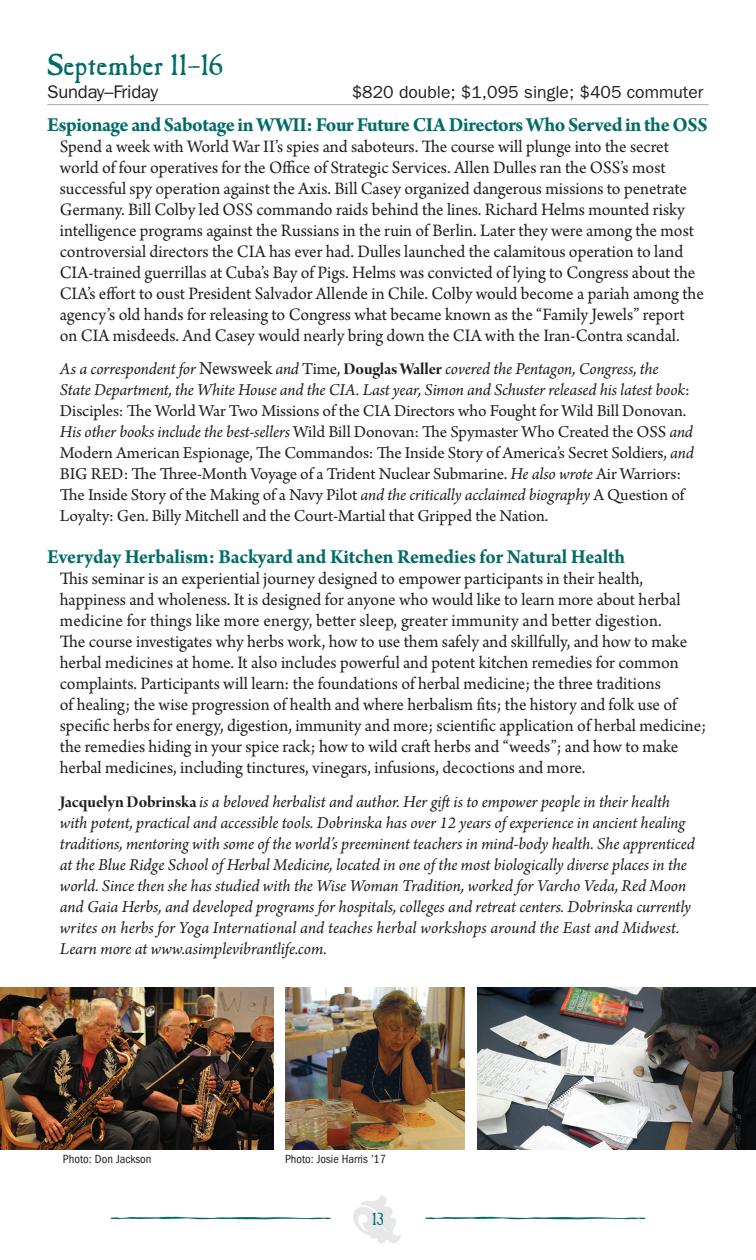
<style>
.page{position:relative;width:756px;height:1260px;background:#fff}
.page>*{position:absolute;margin:0;border:0;box-sizing:border-box;transform-origin:0 0}
.t1{font:29.75px "Caslon Antique";color:#006c67}
.t2{font:700 21px "Arno Pro";letter-spacing:-.02em;color:#006c67}
.t3{font:700 21px "Arno Pro";letter-spacing:-.02em;color:#006c67;scale:.95 1}
.t4{font:18.38px/21px "Arno Pro";color:#231f20}
.t5{font:18.38px "Franklin Gothic";letter-spacing:-.01em;color:#231f20}
.t6{font:italic 17.5px/21px "Arno Pro";letter-spacing:-.005em;color:#231f20}
.t7{font:17.5px/21px "Arno Pro";letter-spacing:-.005em;color:#231f20}
.t8{font:17.5px "Franklin Gothic";color:#231f20}
.t9{font:17.5px "Caslon Antique";color:#006c67;scale:.9 1}
.t10{font:condensed 12.25px "Franklin Gothic";color:#231f20}
.s1{font-style:italic}
.s2{font-size:19.25px}
.s3{font-family:"Arno Pro Bold Display"}
.s4{font-family:"Arno Pro Bold Display";font-style:normal}
</style>
<div class="page">
<svg style="left:353px;top:1195px;width:48px;height:49px"></svg>
<svg style="left:110px;top:1216px;width:221px;height:3px"></svg>
<svg style="left:425px;top:1216px;width:220px;height:3px"></svg>
<hr style="left:47px;top:104px;width:662px;height:1px;background:#a8a9ad">
<img style="left:478px;top:987px;width:278px;height:162px">
<img style="left:285px;top:987px;width:179px;height:162px">
<img style="left:0;top:987px;width:273px;height:162px">
<h1 class="t1" style="left:47px;top:47px;width:178px">September 11–16</h1>
<p class="t5" style="left:47px;top:81px;width:112px">Sunday–Friday</p>
<p class="t8" style="left:352px;top:82px;width:353px">$820 double; $1,095 single; $405 commuter</p>
<p class="t2" style="left:47px;top:112px;width:662px">Espionage and Sabotage in WWII: Four Future CIA Directors Who Served in the OSS</p>
<p class="t4" style="left:60px;top:137px;width:646px">Spend a week with World War II’s spies and saboteurs. The course will plunge into the secret world of four operatives for the Office of Strategic Services. Allen Dulles ran the OSS’s most successful spy operation against the Axis. Bill Casey organized dangerous missions to penetrate Germany. Bill Colby led OSS commando raids behind the lines. Richard Helms mounted risky intelligence programs against the Russians in the ruin of Berlin. Later they were among the most controversial directors the CIA has ever had. Dulles launched the calamitous operation to land CIA-trained guerrillas at Cuba’s Bay of Pigs. Helms was convicted of lying to Congress about the CIA’s effort to oust President Salvador Allende in Chile. Colby would become a pariah among the agency’s old hands for releasing to Congress what became known as the “Family Jewels” report on CIA misdeeds. And Casey would nearly bring down the CIA with the Iran-Contra scandal.</p>
<p class="t7" style="left:60px;top:359px;width:636px"><span class="s1">As a correspondent for</span> <span class="s2">Newsweek</span> <span class="s1">and</span> Time, <span class="s3">Douglas Waller</span> <span class="s1">covered the Pentagon, Congress, the<br>State Department, the White House and the CIA. Last year, Simon and Schuster released his latest book</span>:<br>Disciples: The World War Two Missions of the CIA Directors who Fought for Wild Bill Donovan.<br><span class="s1">His other books include the best-sellers</span> Wild Bill Donovan: The Spymaster Who Created the OSS <span class="s1">and </span>Modern American Espionage, The Commandos: The Inside Story of America’s Secret Soldiers, <span class="s1">and </span>BIG RED: The Three-Month Voyage of a Trident Nuclear Submarine. <span class="s1">He also wrote</span> Air Warriors:<br>The Inside Story of the Making of a Navy Pilot <span class="s1">and the critically acclaimed biography</span> A Question of Loyalty: Gen. Billy Mitchell and the Court-Martial that Gripped the Nation.</p>
<p class="t3" style="left:47px;top:544px;width:610px">Everyday Herbalism: Backyard and Kitchen Remedies for Natural Health</p>
<p class="t4" style="left:60px;top:569px;width:648px">This seminar is an experiential journey designed to empower participants in their health, happiness and wholeness. It is designed for anyone who would like to learn more about herbal medicine for things like more energy, better sleep, greater immunity and better digestion.<br>The course investigates why herbs work, how to use them safely and skillfully, and how to make herbal medicines at home. It also includes powerful and potent kitchen remedies for common complaints. Participants will learn: the foundations of herbal medicine; the three traditions<br>of healing; the wise progression of health and where herbalism fits; the history and folk use of specific herbs for energy, digestion, immunity and more; scientific application of herbal medicine; the remedies hiding in your spice rack; how to wild craft herbs and “weeds”; and how to make herbal medicines, including tinctures, vinegars, infusions, decoctions and more.</p>
<p class="t6" style="left:60px;top:792px;width:637px"><span class="s4">Jacquelyn Dobrinska</span> is a beloved herbalist and author. Her gift is to empower people in their health with potent, practical and accessible tools. Dobrinska has over 12 years of experience in ancient healing traditions, mentoring with some of the world’s preeminent teachers in mind-body health. She apprenticed at the Blue Ridge School of Herbal Medicine, located in one of the most biologically diverse places in the world. Since then she has studied with the Wise Woman Tradition, worked for Varcho Veda, Red Moon and Gaia Herbs, and developed programs for hospitals, colleges and retreat centers. Dobrinska currently writes on herbs for Yoga International and teaches herbal workshops around the East and Midwest.<br>Learn more at www.asimplevibrantlife.com.</p>
<p class="t10" style="left:63px;top:1152px;width:90px">Photo: Don Jackson</p>
<p class="t10" style="left:285px;top:1152px;width:102px">Photo: Josie Harris ’17</p>
<p class="t9" style="left:372px;top:1208px;width:14px">13</p>
</div>
